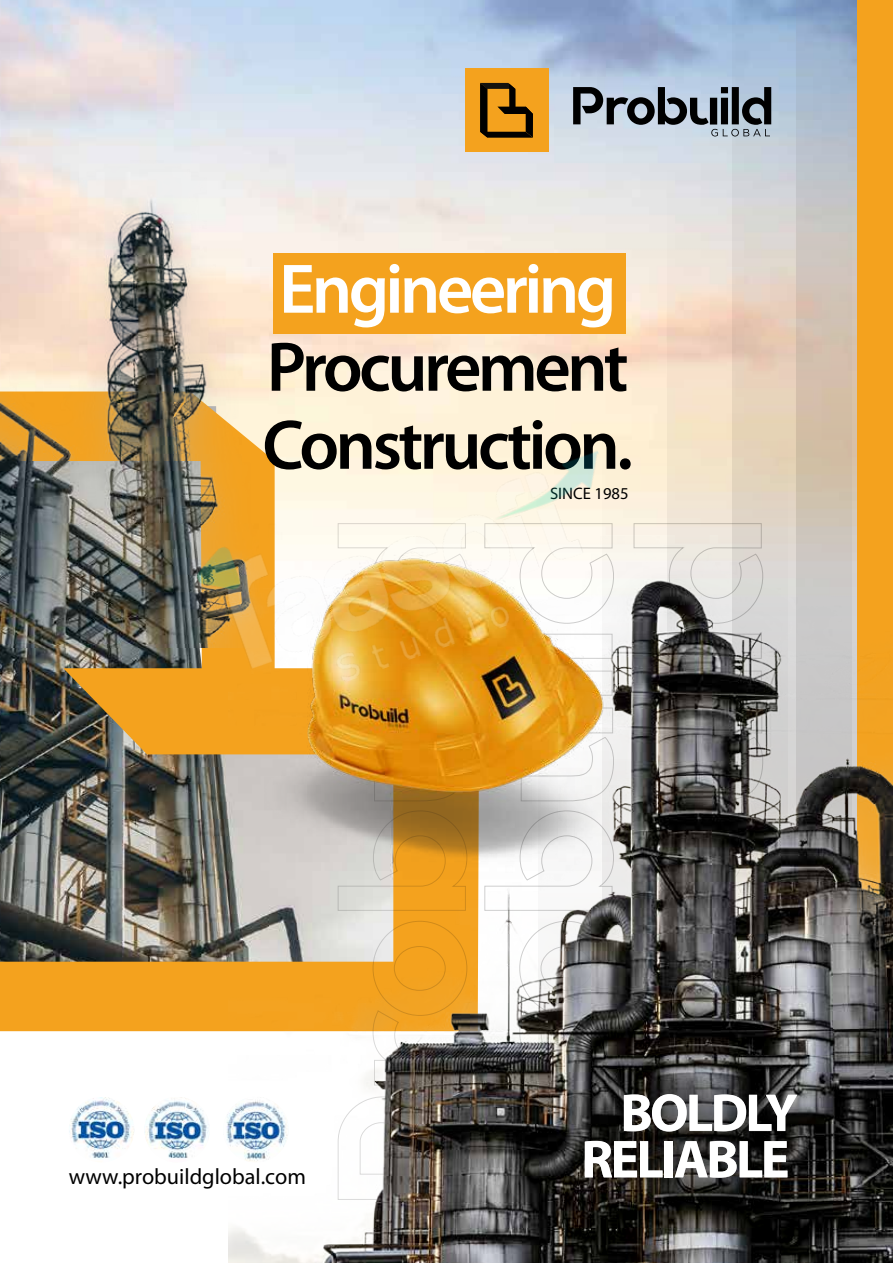
<style>
.page{position:relative;width:893px;height:1263px;background:#fff}
.page>*{position:absolute;margin:0;border:0;box-sizing:border-box;transform-origin:0 0}
.t1{font:600 70.65px/78px "Myriad Pro";letter-spacing:-.05em;color:#000}
.t2{font:600 70.65px "Myriad Pro";letter-spacing:-.05em;color:#fff}
.t3{font:700 53.7px/46.3px "Myriad Pro";letter-spacing:-.05em;color:#fff;text-align:right}
.t4{font:22.35px "Myriad Pro";color:#000}
.t5{font:16.65px "Myriad Pro";color:#000}
</style>
<div class="page">
<img style="left:0;top:0;width:732px;height:419px">
<svg style="left:732px;top:0;width:125px;height:537px;background:#a4b7ce"></svg>
<svg style="left:667px;top:136px;width:185px;height:401px;background:#dacec4"></svg>
<div style="left:603px;top:407px;width:184px;height:856px;background:linear-gradient(to right,#fff5da,#e1d0b8)"></div>
<div style="left:857px;top:0;width:36px;height:1263px;background:#f4a21e"></div>
<img style="left:0;top:391px;width:479px;height:640px">
<svg style="left:742px;top:523px;width:21px;height:14px"></svg>
<svg style="left:573px;top:87px;width:198px;height:49px;background:#7f8994"></svg>
<div style="left:465px;top:69px;width:83px;height:83px;background:#f4a21e"></div>
<svg style="left:480px;top:83px;width:53px;height:55px"></svg>
<div style="left:274px;top:253px;width:352px;height:81px;background:#f4a21e"></div>
<img style="left:160px;top:474px;width:582px;height:437px">
<img style="left:0;top:160px;width:295px;height:487px">
<img style="left:69px;top:1097px;width:65px;height:62px">
<img style="left:144px;top:1097px;width:65px;height:61px">
<img style="left:226px;top:1114px;width:2px;height:27px">
<img style="left:228px;top:537px;width:665px;height:726px">
<img style="left:491px;top:996px;width:396px;height:267px">
<img style="left:191px;top:419px;width:451px;height:298px">
<p class="t2" style="left:279px;top:244px;width:339px">Engineering</p>
<p class="t1" style="left:262px;top:326px;width:372px">Procurement<br>Construction.</p>
<p class="t5" style="left:550px;top:483px;width:80px">SINCE 1985</p>
<p class="t4" style="left:69px;top:1163px;width:239px">www.probuildglobal.com</p>
<p class="t3" style="left:581px;top:1088px;width:218px">BOLDLY<br>RELIABLE</p>
</div>
